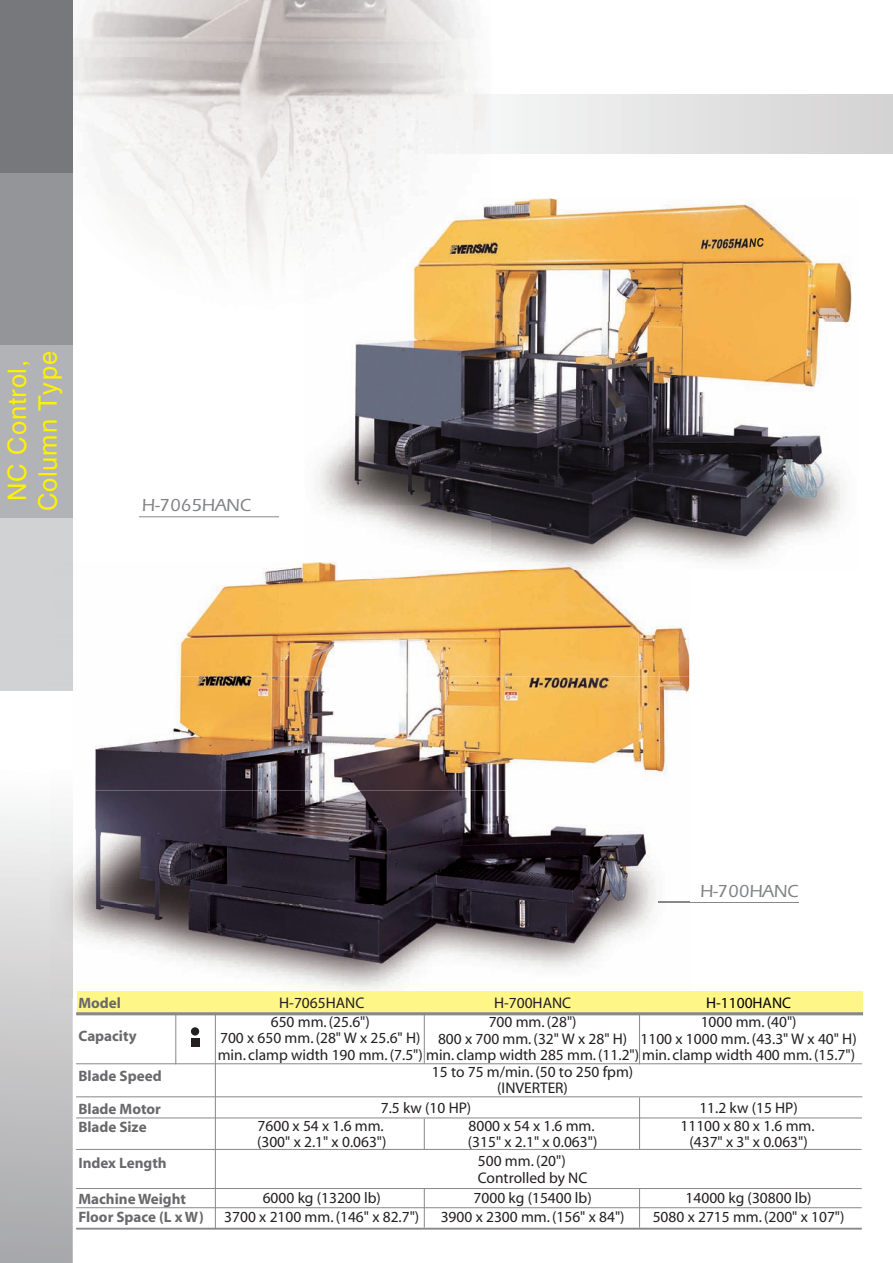
<style>
.page{position:relative;width:893px;height:1263px;background:#fff}
.page>*{position:absolute;margin:0;border:0;box-sizing:border-box;transform-origin:0 0}
.t1{font:25.5px/30.6px "Halong";color:#fff101;text-align:center}
.t2{font:300 18px "Erie";color:#808285}
.t3{font:15.45px/16.5px "Myriad";color:#231f20;text-align:center}
.t4{font:15.45px "Myriad";color:#030303}
.t5{font:700 15px/18px "Myriad";color:#69696c}
</style>
<div class="page">
<div style="left:491px;top:95px;width:402px;height:59px;background:linear-gradient(to right,#f5f6f6,#d4d2d3)"></div>
<img style="left:73px;top:0;width:418px;height:247px">
<div style="left:388px;top:95px;width:103px;height:59px;background:#f5f4f4"></div>
<svg style="left:0;top:811px;width:73px;height:452px;background:#c8c8c9"></svg>
<div style="left:0;top:0;width:73px;height:173px;background:#76787b"></div>
<div style="left:0;top:173px;width:73px;height:173px;background:#939598"></div>
<div style="left:0;top:346px;width:73px;height:172px;background:#b2b3b7"></div>
<div style="left:0;top:518px;width:73px;height:173px;background:#d1d2d4"></div>
<hr style="left:658px;top:902px;width:140px;height:1px;background:#86888b">
<hr style="left:139px;top:516px;width:140px;height:1px;background:#86888b">
<img style="left:50px;top:563px;width:639px;height:436px">
<img style="left:658px;top:902px;width:31px;height:1px">
<img style="left:491px;top:198px;width:361px;height:125px">
<img style="left:304px;top:198px;width:187px;height:125px">
<img style="left:338px;top:323px;width:508px;height:124px">
<img style="left:471px;top:447px;width:372px;height:116px">
<img style="left:318px;top:447px;width:173px;height:103px">
<img style="left:304px;top:563px;width:385px;height:8px">
<img style="left:304px;top:571px;width:385px;height:8px">
<svg style="left:749px;top:238px;width:15px;height:9px"></svg>
<div style="left:77px;top:991px;width:785px;height:22px;background:#fff688"></div>
<hr style="left:424px;top:1118px;width:1px;height:31px;background:#86888b">
<hr style="left:76px;top:1012px;width:787px;height:3px;background:#86888b">
<hr style="left:76px;top:1063px;width:786px;height:1px;background:#86888b">
<hr style="left:76px;top:1096px;width:786px;height:1px;background:#86888b">
<hr style="left:76px;top:1117px;width:786px;height:1px;background:#86888b">
<hr style="left:76px;top:1149px;width:785px;height:1px;background:#86888b">
<hr style="left:76px;top:1188px;width:786px;height:1px;background:#86888b">
<hr style="left:76px;top:1207px;width:786px;height:1px;background:#86888b">
<hr style="left:76px;top:1228px;width:786px;height:1px;background:#86888b">
<hr style="left:175px;top:1014px;width:1px;height:50px;background:#86888b">
<hr style="left:215px;top:1014px;width:1px;height:215px;background:#86888b">
<div style="left:191px;top:1027px;width:8px;height:8px;background:#231f20;border-radius:50%"></div>
<div style="left:191px;top:1038px;width:8px;height:8px;background:#231f20"></div>
<hr style="left:639px;top:1013px;width:1px;height:51px;background:#86888b">
<hr style="left:892px;top:1182px;width:1px;height:37px;background:#86888b">
<hr style="left:424px;top:1189px;width:1px;height:38px;background:#86888b">
<hr style="left:424px;top:1013px;width:1px;height:51px;background:#86888b">
<hr style="left:639px;top:1189px;width:1px;height:38px;background:#86888b">
<hr style="left:639px;top:1097px;width:1px;height:52px;background:#86888b">
<h1 class="t1" style="left:-1px;top:511px;width:163px;rotate:-90deg">NC Control,<br>Column Type</h1>
<p class="t2" style="left:142px;top:491px;width:111px">H-7065HANC</p>
<p class="t2" style="left:700px;top:877px;width:100px">H-700HANC</p>
<p class="t5" style="left:78px;top:994px;width:44px">Model</p>
<p class="t5" style="left:78px;top:1028px;width:60px">Capacity</p>
<p class="t5" style="left:78px;top:1068px;width:85px">Blade Speed</p>
<p class="t5" style="left:78px;top:1100px;width:84px">Blade Motor<br>Blade Size</p>
<p class="t5" style="left:78px;top:1154px;width:90px">Index Length</p>
<p class="t5" style="left:78px;top:1190px;width:127px">Machine Weight<br>Floor Space (L x W)</p>
<p class="t3" style="left:271px;top:994px;width:101px;line-height:18.8px">H-7065HANC<br>650 mm. (25.6")</p>
<p class="t3" style="left:218px;top:1030px;width:639px;line-height:17px;text-align:left">700 x 650 mm. (28" W x 25.6" H)<br>min. clamp width 190 mm. (7.5") min. clamp width 285 mm. (11.2") min. clamp width 400 mm. (15.7")</p>
<p class="t3" style="left:489px;top:994px;width:89px;line-height:19.2px">H-700HANC<br>700 mm. (28")</p>
<p class="t3" style="left:432px;top:1023px;width:203px;line-height:33px">800 x 700 mm. (32" W x 28" H)<br>15 to 75 m/min. (50 to 250 fpm)</p>
<p class="t3" style="left:497px;top:1080px;width:72px">(INVERTER)</p>
<p class="t3" style="left:468px;top:1118px;width:131px;text-align:left">8000 x 54 x 1.6 mm. (315" x 2.1" x 0.063")</p>
<p class="t4" style="left:706px;top:995px;width:87px">H-1100HANC</p>
<p class="t3" style="left:640px;top:1014px;width:218px">1000 mm. (40")<br>1100 x 1000 mm. (43.3" W x 40" H)</p>
<p class="t3" style="left:381px;top:1100px;width:92px">7.5 kw (10 HP)</p>
<p class="t3" style="left:699px;top:1100px;width:100px">11.2 kw (15 HP)</p>
<p class="t3" style="left:257px;top:1118px;width:131px;text-align:left">7600 x 54 x 1.6 mm. (300" x 2.1" x 0.063")</p>
<p class="t3" style="left:680px;top:1118px;width:136px">11100 x 80 x 1.6 mm. (437" x 3" x 0.063")</p>
<p class="t3" style="left:263px;top:1190px;width:120px">6000 kg (13200 lb)</p>
<p class="t3" style="left:224px;top:1209px;width:197px">3700 x 2100 mm. (146" x 82.7")</p>
<p class="t3" style="left:478px;top:1154px;width:111px;text-align:left">500 mm. (20")<br>Controlled by NC</p>
<p class="t3" style="left:441px;top:1209px;width:185px">3900 x 2300 mm. (156" x 84")</p>
<p class="t3" style="left:474px;top:1190px;width:120px">7000 kg (15400 lb)</p>
<p class="t3" style="left:686px;top:1190px;width:128px">14000 kg (30800 lb)</p>
<p class="t3" style="left:653px;top:1209px;width:193px">5080 x 2715 mm. (200" x 107")</p>
</div>
